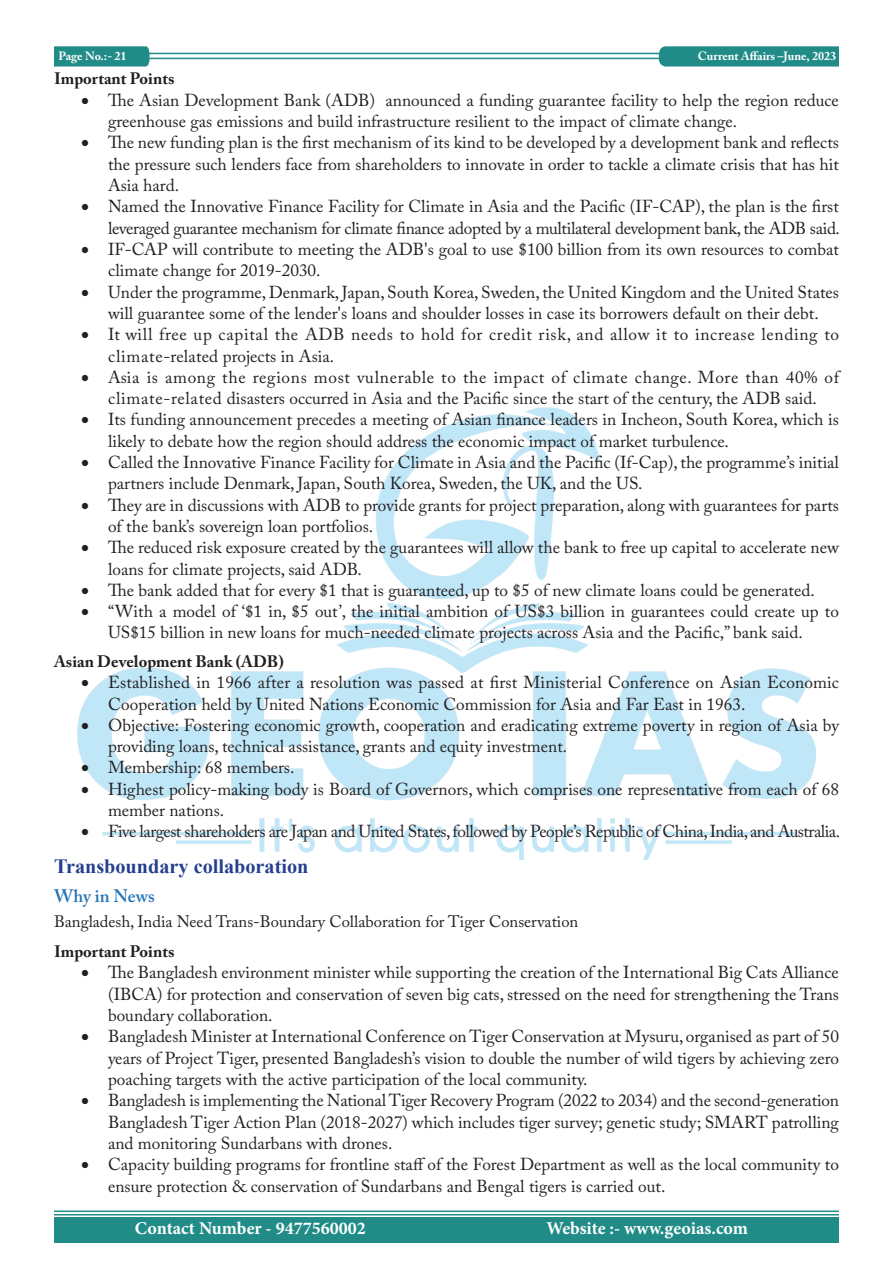
<style>
.page{position:relative;width:893px;height:1263px;background:#fff}
.page>*{position:absolute;margin:0;border:0;box-sizing:border-box;transform-origin:0 0}
.Main_Heading{font:700 20.25px "Times New Roman";color:#253f8e}
.t1{font:700 18px "Minion Pro";color:#fff}
.Sub_heading{font:600 18px "Adobe Caslon Pro";color:#2374b6}
.t2{font:17.25px/21.3px "Adobe Caslon Pro";color:#231f20}
.t3{font:17.25px/21.3px "Adobe Caslon Pro";letter-spacing:-.02em;color:#231f20;text-align:right}
.t4{font:17.25px/21.3px "Adobe Caslon Pro";letter-spacing:.035em;color:#231f20;text-align:center}
.t5{font:17.25px/21.3px "Adobe Caslon Pro";letter-spacing:.04em;color:#231f20}
.t6{font:17.25px "Adobe Caslon Pro";letter-spacing:-.03em;color:#231f20}
.List_Paragraph{font:16.5px "Adobe Caslon Pro";color:#231f20}
.Black{font:700 16.5px "Adobe Caslon Pro";color:#231f20}
.t7{font:700 12px "Adobe Caslon Pro";color:#fff}
</style>
<div class="page">
<hr style="left:148px;top:53px;width:691px;height:1px;background:#208b87">
<hr style="left:148px;top:58px;width:690px;height:1px;background:#208b87">
<svg style="left:54px;top:46px;width:96px;height:21px;background:#2a908c"></svg>
<svg style="left:659px;top:46px;width:180px;height:21px;background:#29908c"></svg>
<hr style="left:54px;top:1210px;width:785px;height:2px;background:#208b87">
<hr style="left:54px;top:1214px;width:785px;height:1px;background:#208b87">
<div style="left:54px;top:1217px;width:785px;height:26px;background:#208b87"></div>
<img style="left:78px;top:407px;width:737px;height:452px">
<p class="t7" style="left:59px;top:49px;width:70px">Page No.:- 21</p>
<p class="t7" style="left:698px;top:49px;width:140px">Current Affairs –June, 2023</p>
<p class="Black" style="left:54px;top:69px;width:122px">Important Points</p>
<p class="t2" style="left:108px;top:89px;width:732px;text-indent:-27px">• The Asian Development Bank (ADB) announced a funding guarantee facility to help the region reduce greenhouse gas emissions and build infrastructure resilient to the impact of climate change.</p>
<p class="t2" style="left:108px;top:132px;width:732px;text-align:justify;text-indent:-27px">• The new funding plan is the first mechanism of its kind to be developed by a development bank and reflects the pressure such lenders face from shareholders to innovate in order to tackle a climate crisis that has hit Asia hard.</p>
<p class="t3" style="left:81px;top:196px;width:760px">• Named the Innovative Finance Facility for Climate in Asia and the Pacific (IF-CAP), the plan is the first leveraged guarantee mechanism for climate finance adopted by a multilateral development bank, the ADB said.</p>
<p class="t2" style="left:108px;top:238px;width:732px;text-indent:-27px">• IF-CAP will contribute to meeting the ADB's goal to use $100 billion from its own resources to combat climate change for 2019-2030.</p>
<p class="t2" style="left:81px;top:281px;width:760px;text-align:center">• Under the programme, Denmark, Japan, South Korea, Sweden, the United Kingdom and the United States will guarantee some of the lender's loans and shoulder losses in case its borrowers default on their debt.</p>
<p class="t5" style="left:108px;top:324px;width:733px;text-indent:-27px">• It will free up capital the ADB needs to hold for credit risk, and allow it to increase lending to climate-related projects in Asia.</p>
<p class="t4" style="left:81px;top:366px;width:760px">• Asia is among the regions most vulnerable to the impact of climate change. More than 40% of climate-related disasters occurred in Asia and the Pacific since the start of the century, the ADB said.</p>
<p class="t2" style="left:108px;top:409px;width:732px;text-indent:-27px">• Its funding announcement precedes a meeting of Asian finance leaders in Incheon, South Korea, which is likely to debate how the region should address the economic impact of market turbulence.</p>
<p class="t2" style="left:108px;top:451px;width:732px;text-indent:-27px">• Called the Innovative Finance Facility for Climate in Asia and the Pacific (If-Cap), the programme’s initial partners include Denmark, Japan, South Korea, Sweden, the UK, and the US.</p>
<p class="t2" style="left:108px;top:494px;width:733px;text-indent:-27px">• They are in discussions with ADB to provide grants for project preparation, along with guarantees for parts of the bank’s sovereign loan portfolios.</p>
<p class="t2" style="left:108px;top:537px;width:733px;text-indent:-27px">• The reduced risk exposure created by the guarantees will allow the bank to free up capital to accelerate new loans for climate projects, said ADB.</p>
<p class="t2" style="left:81px;top:579px;width:735px">• The bank added that for every $1 that is guaranteed, up to $5 of new climate loans could be generated.</p>
<p class="t2" style="left:81px;top:600px;width:759px;text-align:center">• “With a model of ‘$1 in, $5 out’, the initial ambition of US$3 billion in guarantees could create up to<br>US$15 billion in new loans for much-needed climate projects across Asia and the Pacific,” bank said.</p>
<p class="Black" style="left:54px;top:652px;width:231px">Asian Development Bank (ADB)</p>
<p class="t2" style="left:108px;top:672px;width:732px;text-indent:-27px">• Established in 1966 after a resolution was passed at first Ministerial Conference on Asian Economic<br>Cooperation held by United Nations Economic Commission for Asia and Far East in 1963.</p>
<p class="t2" style="left:108px;top:714px;width:732px;text-indent:-27px">• Objective: Fostering economic growth, cooperation and eradicating extreme poverty in region of Asia by providing loans, technical assistance, grants and equity investment.</p>
<p class="t2" style="left:81px;top:757px;width:215px">• Membership: 68 members.</p>
<p class="t2" style="left:108px;top:778px;width:732px;text-indent:-27px">• Highest policy-making body is Board of Governors, which comprises one representative from each of 68 member nations.</p>
<p class="t6" style="left:81px;top:821px;width:761px">• Five largest shareholders are Japan and United States, followed by People’s Republic of China, India, and Australia.</p>
<p class="Main_Heading" style="left:54px;top:853px;width:256px">Transboundary collaboration</p>
<p class="Sub_heading" style="left:54px;top:885px;width:102px">Why in News</p>
<p class="List_Paragraph" style="left:54px;top:911px;width:526px">Bangladesh, India Need Trans-Boundary Collaboration for Tiger Conservation</p>
<p class="Black" style="left:54px;top:942px;width:122px">Important Points</p>
<p class="t2" style="left:108px;top:962px;width:732px;text-align:justify;text-indent:-27px">• The Bangladesh environment minister while supporting the creation of the International Big Cats Alliance (IBCA) for protection and conservation of seven big cats, stressed on the need for strengthening the Trans boundary collaboration.</p>
<p class="t2" style="left:108px;top:1026px;width:732px;text-align:justify;text-indent:-27px">• Bangladesh Minister at International Conference on Tiger Conservation at Mysuru, organised as part of 50 years of Project Tiger, presented Bangladesh’s vision to double the number of wild tigers by achieving zero poaching targets with the active participation of the local community.</p>
<p class="t2" style="left:108px;top:1089px;width:732px;text-align:justify;text-indent:-27px">• Bangladesh is implementing the National Tiger Recovery Program (2022 to 2034) and the second-generation Bangladesh Tiger Action Plan (2018-2027) which includes tiger survey; genetic study; SMART patrolling and monitoring Sundarbans with drones.</p>
<p class="t2" style="left:108px;top:1153px;width:732px;line-height:21.8px;text-indent:-27px">• Capacity building programs for frontline staff of the Forest Department as well as the local community to ensure protection &amp; conservation of Sundarbans and Bengal tigers is carried out.</p>
<p class="t1" style="left:135px;top:1215px;width:232px">Contact Number - 9477560002</p>
<p class="t1" style="left:546px;top:1215px;width:203px">Website :- www.geoias.com</p>
</div>
